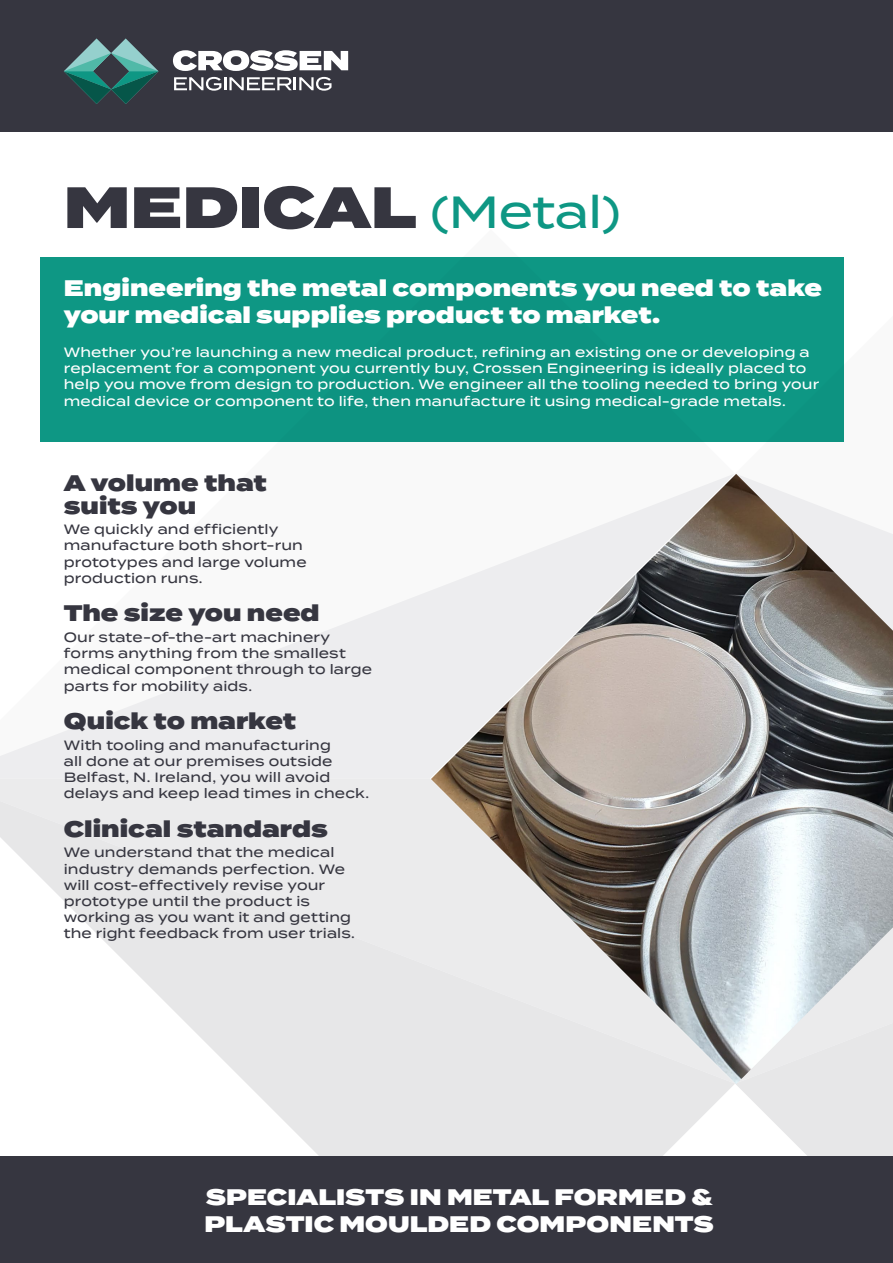
<style>
.page{position:relative;width:893px;height:1263px;background:#fff}
.page>*{position:absolute;margin:0;border:0;box-sizing:border-box;transform-origin:0 0}
.t1{font:900 58.2px "Termina";color:#363640}
.t2{font:900 22.5px/27px "Termina";color:#fff}
.t3{font:900 22.5px/22.5px "Termina";color:#363640}
.t4{font:500 13.5px/16.2px "Termina";letter-spacing:.01em;color:#363640}
.t5{font:500 13.5px/16.2px "Termina";letter-spacing:.01em;color:#fff}
.s1{font-weight:500;font-size:45px;color:#0e9784}
</style>
<div class="page">
<svg style="left:0;top:590px;width:431px;height:188px;fill:#ededef"></svg>
<svg style="left:0;top:778px;width:735px;height:379px;fill:#ebebec"></svg>
<svg style="left:735px;top:1084px;width:158px;height:73px;fill:#e7e7e8"></svg>
<div style="left:0;top:0;width:893px;height:132px;background:#363640"></div>
<svg style="left:64px;top:38px;width:94px;height:66px"></svg>
<svg style="left:173px;top:50px;width:175px;height:21px"></svg>
<svg style="left:174px;top:77px;width:157px;height:14px"></svg>
<img style="left:431px;top:474px;width:462px;height:610px">
<div style="left:40px;top:257px;width:804px;height:185px;background:#0e9784"></div>
<div style="left:0;top:1157px;width:893px;height:106px;background:#363640"></div>
<h1 class="t1" style="left:64px;top:164px;width:558px">MEDICAL <span class="s1">(Metal)</span></h1>
<h2 class="t2" style="left:64px;top:276px;width:760px">Engineering the metal components you need to take your medical supplies product to market.</h2>
<p class="t5" style="left:64px;top:344px;width:757px">Whether you’re launching a new medical product, refining an existing one or developing a replacement for a component you currently buy, Crossen Engineering is ideally placed to help you move from design to production. We engineer all the tooling needed to bring your medical device or component to life, then manufacture it using medical-grade metals.</p>
<h2 class="t3" style="left:64px;top:473px;width:205px">A volume that suits you</h2>
<p class="t4" style="left:64px;top:521px;width:244px">We quickly and efficiently manufacture both short-run prototypes and large volume production runs.</p>
<h2 class="t3" style="left:64px;top:603px;width:257px">The size you need</h2>
<p class="t4" style="left:64px;top:629px;width:310px">Our state-of-the-art machinery forms anything from the smallest medical component through to large parts for mobility aids.</p>
<h2 class="t3" style="left:64px;top:711px;width:234px">Quick to market</h2>
<p class="t4" style="left:64px;top:736px;width:307px">With tooling and manufacturing<br>all done at our premises outside Belfast, N. Ireland, you will avoid delays and keep lead times in check.</p>
<h2 class="t3" style="left:64px;top:819px;width:266px">Clinical standards</h2>
<p class="t4" style="left:64px;top:844px;width:293px">We understand that the medical industry demands perfection. We will cost-effectively revise your prototype until the product is working as you want it and getting the right feedback from user trials.</p>
<h2 class="t2" style="left:204px;top:1185px;width:511px">SPECIALISTS IN METAL FORMED &amp;<br>PLASTIC MOULDED COMPONENTS</h2>
</div>
